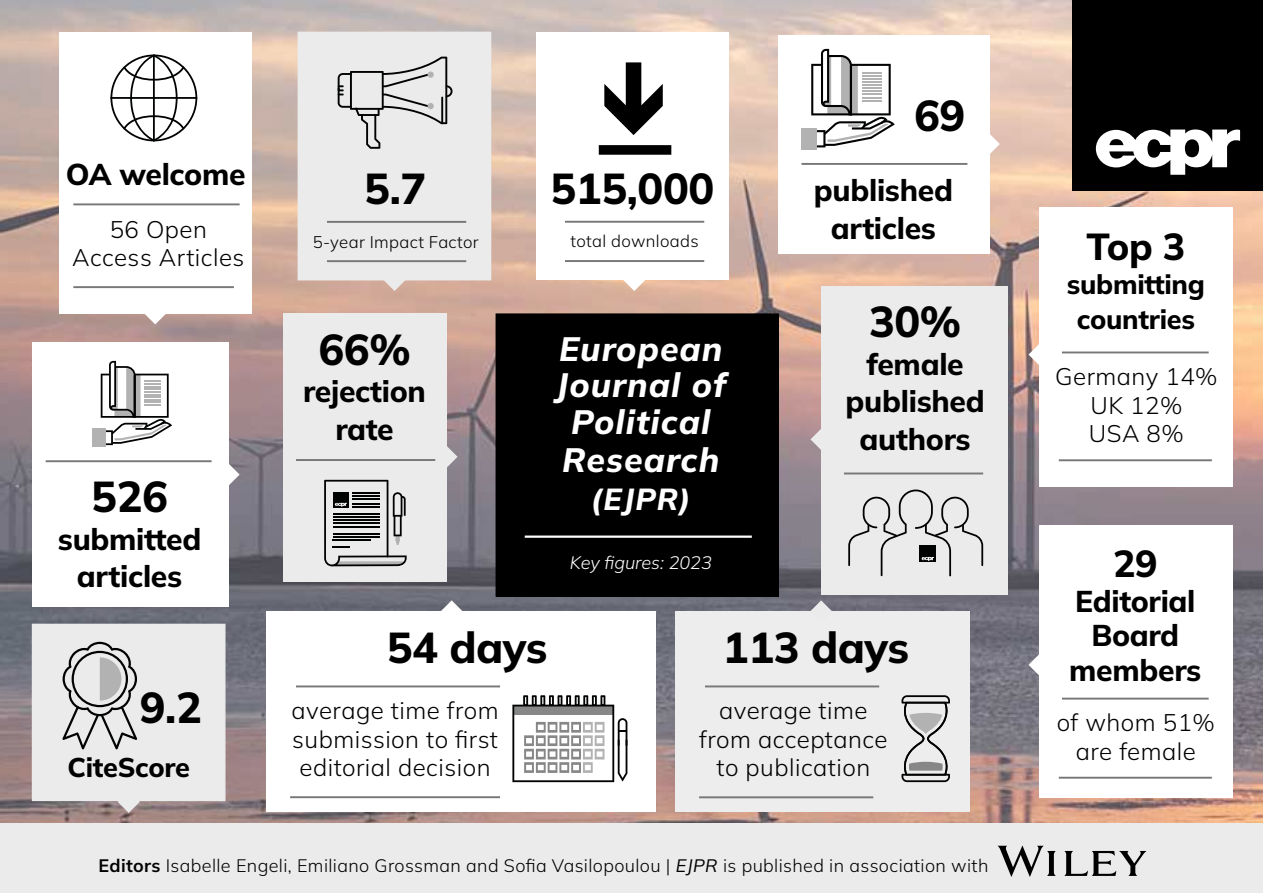
<style>
.page{position:relative;width:1263px;height:893px;background:#fff}
.page>*{position:absolute;margin:0;border:0;box-sizing:border-box;transform-origin:0 0}
.t1{font:800 43.2px "Mulish";letter-spacing:-.01em;color:#000}
.t2{font:800 37.5px "Mulish";color:#000}
.t3{font:italic 800 33.75px/36.8px "Mulish";letter-spacing:.03em;color:#fff;text-align:center}
.t4{font:italic 800 30.3px "Mulish";color:#fff}
.t5{font:800 30px/37.5px "Mulish";letter-spacing:-.01em;color:#000;text-align:center}
.t6{font:800 27px/34.5px "Mulish";letter-spacing:-.01em;color:#000;text-align:center}
.t7{font:300 24px/28.5px "Mulish";letter-spacing:.02em;color:#000;text-align:center}
.t8{font:300 18px "Mulish";letter-spacing:.02em;color:#000}
.t9{font:italic 300 18px "Mulish";color:#fff}
.t10{font:300 16.8px "Mulish";letter-spacing:.02em;color:#000}
.s1{font-weight:700}
.s2{font-weight:400;font-style:italic}
</style>
<div class="page">
<img style="left:0;top:0;width:1263px;height:824px">
<div style="left:496px;top:314px;width:282px;height:282px;background:#000"></div>
<div style="left:495px;top:313px;width:284px;height:284px;border:1px solid #000"></div>
<hr style="left:525px;top:535px;width:227px;height:3px;background:#fff">
<div style="left:536px;top:32px;width:192px;height:248px;background:#fff"></div>
<svg style="left:623px;top:280px;width:22px;height:11px"></svg>
<hr style="left:565px;top:260px;width:139px;height:2px;background:#777776">
<hr style="left:565px;top:221px;width:139px;height:2px;background:#777776">
<div style="left:599px;top:145px;width:72px;height:10px;background:#000"></div>
<div style="left:298px;top:32px;width:193px;height:248px;background:#ebebeb"></div>
<svg style="left:383px;top:277px;width:23px;height:14px"></svg>
<hr style="left:327px;top:260px;width:139px;height:2px;background:#777776">
<hr style="left:327px;top:221px;width:139px;height:2px;background:#777776">
<svg style="left:338px;top:57px;width:114px;height:92px"></svg>
<svg style="left:1028px;top:343px;width:12px;height:23px"></svg>
<div style="left:1040px;top:208px;width:193px;height:279px;background:#fff"></div>
<hr style="left:1059px;top:459px;width:153px;height:2px;background:#777776">
<hr style="left:1062px;top:351px;width:147px;height:2px;background:#777776">
<div style="left:59px;top:32px;width:193px;height:281px;background:#fff"></div>
<svg style="left:144px;top:313px;width:22px;height:11px"></svg>
<hr style="left:73px;top:286px;width:161px;height:2px;background:#777776">
<hr style="left:73px;top:203px;width:167px;height:2px;background:#777776">
<svg style="left:110px;top:55px;width:87px;height:86px"></svg>
<div style="left:283px;top:313px;width:163px;height:269px;background:#ebebeb"></div>
<svg style="left:435px;top:446px;width:22px;height:22px"></svg>
<svg style="left:324px;top:480px;width:83px;height:86px"></svg>
<hr style="left:296px;top:459px;width:139px;height:2px;background:#777776">
<div style="left:821px;top:286px;width:187px;height:309px;background:#ebebeb"></div>
<svg style="left:810px;top:428px;width:11px;height:22px"></svg>
<svg style="left:848px;top:490px;width:135px;height:86px"></svg>
<hr style="left:844px;top:472px;width:139px;height:2px;background:#777776">
<div style="left:0;top:824px;width:1263px;height:69px;background:#ebebeb"></div>
<div style="left:1040px;top:525px;width:193px;height:272px;background:#fff"></div>
<hr style="left:1059px;top:777px;width:153px;height:2px;background:#777776">
<hr style="left:1062px;top:698px;width:147px;height:2px;background:#777776">
<svg style="left:1028px;top:654px;width:12px;height:22px"></svg>
<div style="left:266px;top:611px;width:389px;height:201px;background:#fff"></div>
<hr style="left:290px;top:796px;width:210px;height:2px;background:#777776">
<hr style="left:296px;top:685px;width:204px;height:2px;background:#777776">
<svg style="left:512px;top:695px;width:116px;height:87px"></svg>
<svg style="left:998px;top:846px;width:148px;height:31px"></svg>
<div style="left:675px;top:611px;width:294px;height:201px;background:#ededed"></div>
<hr style="left:705px;top:685px;width:174px;height:2px;background:#777776">
<hr style="left:699px;top:796px;width:174px;height:2px;background:#777776">
<svg style="left:901px;top:695px;width:49px;height:87px"></svg>
<svg style="left:810px;top:600px;width:22px;height:11px"></svg>
<svg style="left:440px;top:600px;width:23px;height:11px"></svg>
<div style="left:32px;top:342px;width:196px;height:264px;background:#fff"></div>
<svg style="left:228px;top:463px;width:12px;height:23px"></svg>
<div style="left:92px;top:429px;width:14px;height:18px;background:#b3b2b2"></div>
<svg style="left:101px;top:361px;width:71px;height:84px"></svg>
<div style="left:1073px;top:0;width:190px;height:190px;background:#000"></div>
<svg style="left:1096px;top:129px;width:144px;height:46px"></svg>
<div style="left:32px;top:624px;width:193px;height:177px;background:#ebebeb"></div>
<svg style="left:118px;top:798px;width:22px;height:15px"></svg>
<svg style="left:62px;top:642px;width:75px;height:107px"></svg>
<div style="left:778px;top:35px;width:211px;height:219px;background:#fff"></div>
<svg style="left:989px;top:133px;width:11px;height:22px"></svg>
<div style="left:801px;top:128px;width:16px;height:21px;background:#b3b2b2"></div>
<svg style="left:811px;top:49px;width:84px;height:98px"></svg>
<hr style="left:801px;top:163px;width:166px;height:2px;background:#777776">
<hr style="left:46px;top:460px;width:166px;height:2px;background:#777776">
<p class="t5" style="left:66px;top:155px;width:181px">OA welcome</p>
<p class="t7" style="left:72px;top:214px;width:174px">56 Open<br>Access Articles</p>
<h1 class="t1" style="left:91px;top:467px;width:78px">526</h1>
<p class="t5" style="left:58px;top:519px;width:145px">submitted articles</p>
<h1 class="t1" style="left:140px;top:678px;width:64px">9.2</h1>
<p class="t6" style="left:67px;top:750px;width:124px">CiteScore</p>
<h1 class="t1" style="left:914px;top:86px;width:53px">69</h1>
<h1 class="t1" style="left:550px;top:159px;width:165px">515,000</h1>
<p class="t10" style="left:570px;top:230px;width:130px">total downloads</p>
<h1 class="t1" style="left:364px;top:159px;width:64px">5.7</h1>
<p class="t10" style="left:313px;top:230px;width:168px">5-year Impact Factor</p>
<h2 class="t2" style="left:1087px;top:221px;width:100px">Top 3</h2>
<p class="t6" style="left:1067px;top:267px;width:140px">submitting countries</p>
<p class="t7" style="left:1055px;top:362px;width:164px">Germany 14%<br>UK 12%<br>USA 8%</p>
<p class="t5" style="left:814px;top:171px;width:141px">published articles</p>
<h1 class="t1" style="left:869px;top:292px;width:94px">30%</h1>
<p class="t5" style="left:845px;top:344px;width:141px">female published authors</p>
<h1 class="t1" style="left:318px;top:320px;width:94px">66%</h1>
<p class="t5" style="left:303px;top:372px;width:124px">rejection rate</p>
<h3 class="t3" style="left:555px;top:330px;width:172px">European<br>Journal of<br>Political<br>Research</h3>
<p class="t4" style="left:591px;top:479px;width:101px">(EJPR)</p>
<p class="t9" style="left:570px;top:550px;width:144px">Key figures: 2023</p>
<h2 class="t2" style="left:1113px;top:538px;width:46px">29</h2>
<p class="t5" style="left:1069px;top:583px;width:134px;line-height:34.5px">Editorial<br>Board members</p>
<p class="t7" style="left:1057px;top:708px;width:160px">of whom 51% are female</p>
<h1 class="t1" style="left:387px;top:618px;width:162px">54 days</h1>
<p class="t7" style="left:292px;top:696px;width:209px">average time from submission to first editorial decision</p>
<h1 class="t1" style="left:723px;top:618px;width:188px">113 days</h1>
<p class="t7" style="left:699px;top:696px;width:190px">average time from acceptance to publication</p>
<p class="t8" style="left:98px;top:853px;width:891px"><span class="s1">Editors</span> Isabelle Engeli, Emiliano Grossman and Sofia Vasilopoulou | <span class="s2">EJPR</span> is published in association with</p>
</div>
